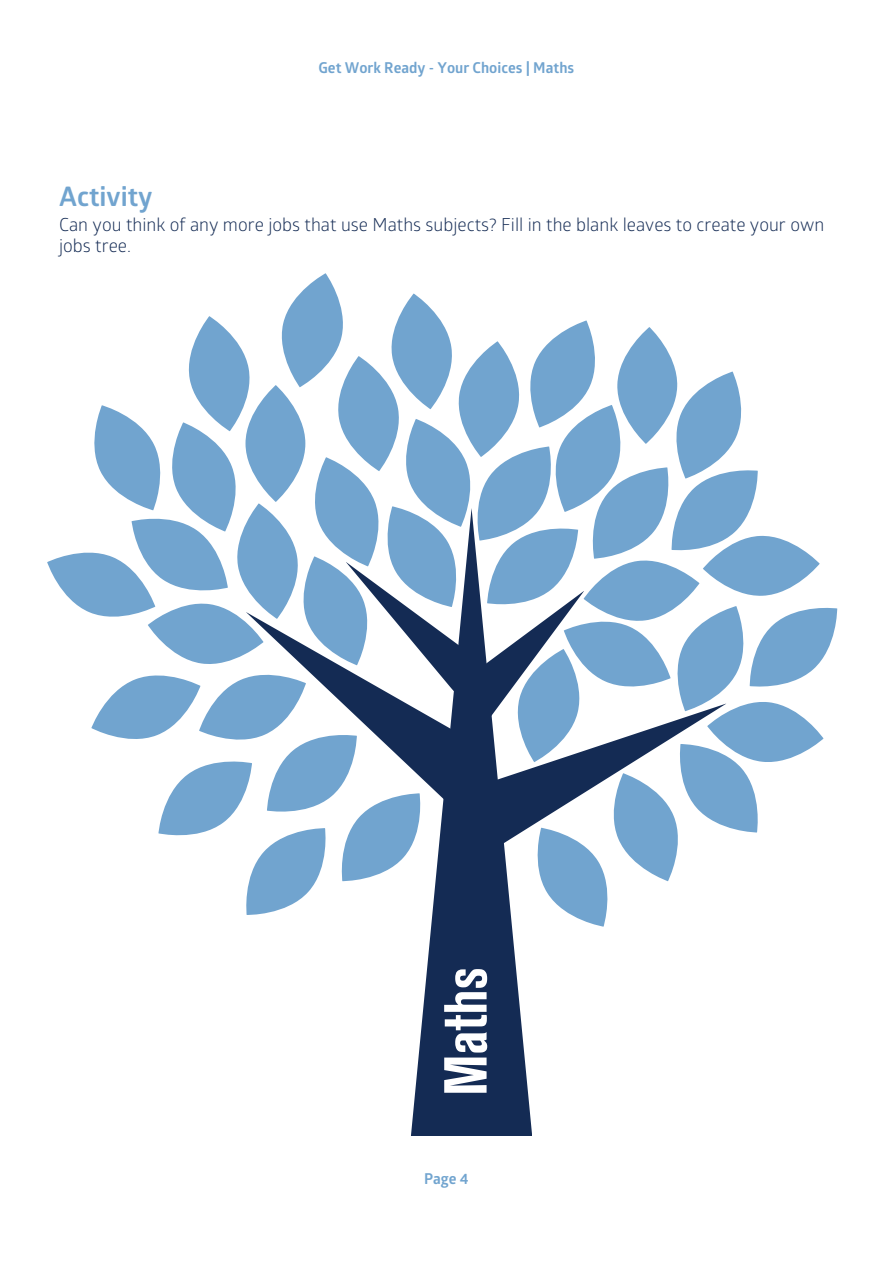
<style>
.page{position:relative;width:893px;height:1264px;background:#fff}
.page>*{position:absolute;margin:0;border:0;box-sizing:border-box;transform-origin:0 0}
.t1{font:700 condensed 60px "Akzidenz Grotesk BE";color:#fff}
.t2{font:700 27px "Glober";color:#71a4cf}
.t3{font:18px/21.3px "Glober";color:#142b54}
.t4{font:700 15px "Glober";color:#71a4cf}
</style>
<div class="page">
<svg style="left:411px;top:942px;width:121px;height:193px;background:#384b6e"></svg>
<svg style="left:47px;top:273px;width:791px;height:669px"></svg>
<p class="t4" style="left:318px;top:61px;width:257px">Get Work Ready - Your Choices | Maths</p>
<h2 class="t2" style="left:59px;top:184px;width:95px">Activity</h2>
<p class="t3" style="left:59px;top:216px;width:766px">Can you think of any more jobs that use Maths subjects? Fill in the blank leaves to create your own jobs tree.</p>
<h1 class="t1" style="left:444px;top:1095px;width:130px;rotate:-90deg">Maths</h1>
<p class="t4" style="left:424px;top:1172px;width:46px">Page 4</p>
</div>
